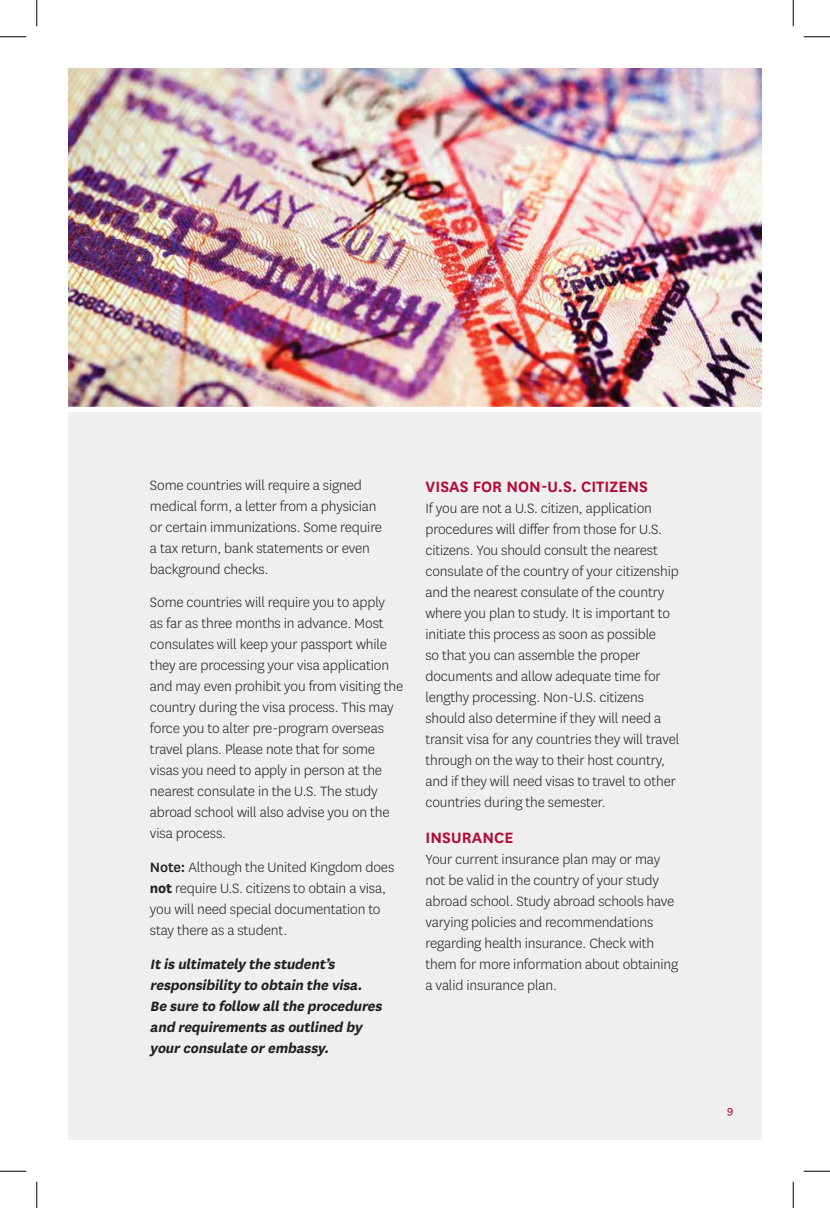
<style>
.page{position:relative;width:830px;height:1208px;background:#fff}
.page>*{position:absolute;margin:0;border:0;box-sizing:border-box;transform-origin:0 0}
.t1{font:600 17.5px "National";letter-spacing:.005em;color:#b30838}
.t2{font:300 15.75px/21px "National";letter-spacing:-.01em;color:#231f20}
.t3{font:italic 700 15.75px/21px "National";color:#231f20}
.t4{font:12.25px "National";color:#b30838}
.s1{font-weight:500}
.s2{font-weight:700}
</style>
<div class="page">
<div style="left:68px;top:68px;width:693px;height:1071px;background:#efeff0"></div>
<img style="left:68px;top:69px;width:693px;height:338px">
<div style="left:51px;top:407px;width:721px;height:5px;background:#fff"></div>
<svg style="left:0;top:36px;width:26px;height:1px"></svg>
<svg style="left:803px;top:36px;width:27px;height:1px"></svg>
<svg style="left:0;top:1170px;width:26px;height:1px"></svg>
<svg style="left:803px;top:1170px;width:27px;height:1px"></svg>
<svg style="left:36px;top:0;width:1px;height:26px"></svg>
<svg style="left:36px;top:1181px;width:1px;height:27px"></svg>
<svg style="left:792px;top:0;width:1px;height:26px"></svg>
<svg style="left:792px;top:1181px;width:1px;height:27px"></svg>
<p class="t2" style="left:150px;top:474px;width:234px">Some countries will require a signed medical form, a letter from a physician or certain immunizations. Some require a tax return, bank statements or even background checks.</p>
<p class="t2" style="left:150px;top:591px;width:255px">Some countries will require you to apply<br>as far as three months in advance. Most consulates will keep your passport while they are processing your visa application and may even prohibit you from visiting the country during the visa process. This may force you to alter pre-program overseas travel plans. Please note that for some visas you need to apply in person at the nearest consulate in the U.S. The study abroad school will also advise you on the visa process.</p>
<p class="t2" style="left:150px;top:856px;width:246px"><span class="s1">Note:</span> Although the United Kingdom does <span class="s2">not</span> require U.S. citizens to obtain a visa, you will need special documentation to stay there as a student.</p>
<p class="t3" style="left:150px;top:952px;width:237px">Itis ultimately the student’s responsibility to obtain the visa.<br>Be sure to follow allthe procedures and requirements as outlined by yourconsulate orembassy.</p>
<p class="t1" style="left:425px;top:474px;width:224px">VISAS FOR NON-U.S. CITIZENS</p>
<p class="t2" style="left:425px;top:497px;width:255px">If you are not a U.S. citizen, application procedures will differ from those for U.S. citizens. You should consult the nearest consulate of the country of your citizenship and the nearest consulate of the country where you plan to study. It is important to initiate this process as soon as possible<br>so that you can assemble the proper documents and allow adequate time for lengthy processing. Non-U.S. citizens should also determine if they will need a transit visa for any countries they will travel through on the way to their host country, and if they will need visas to travel to other countries during the semester.</p>
<p class="t1" style="left:425px;top:825px;width:89px">INSURANCE</p>
<p class="t2" style="left:425px;top:848px;width:254px">Your current insurance plan may or may not be valid in the country of your study abroad school. Study abroad schools have varying policies and recommendations regarding health insurance. Check with them for more information about obtaining a valid insurance plan.</p>
<p class="t4" style="left:727px;top:1102px;width:8px">9</p>
</div>
